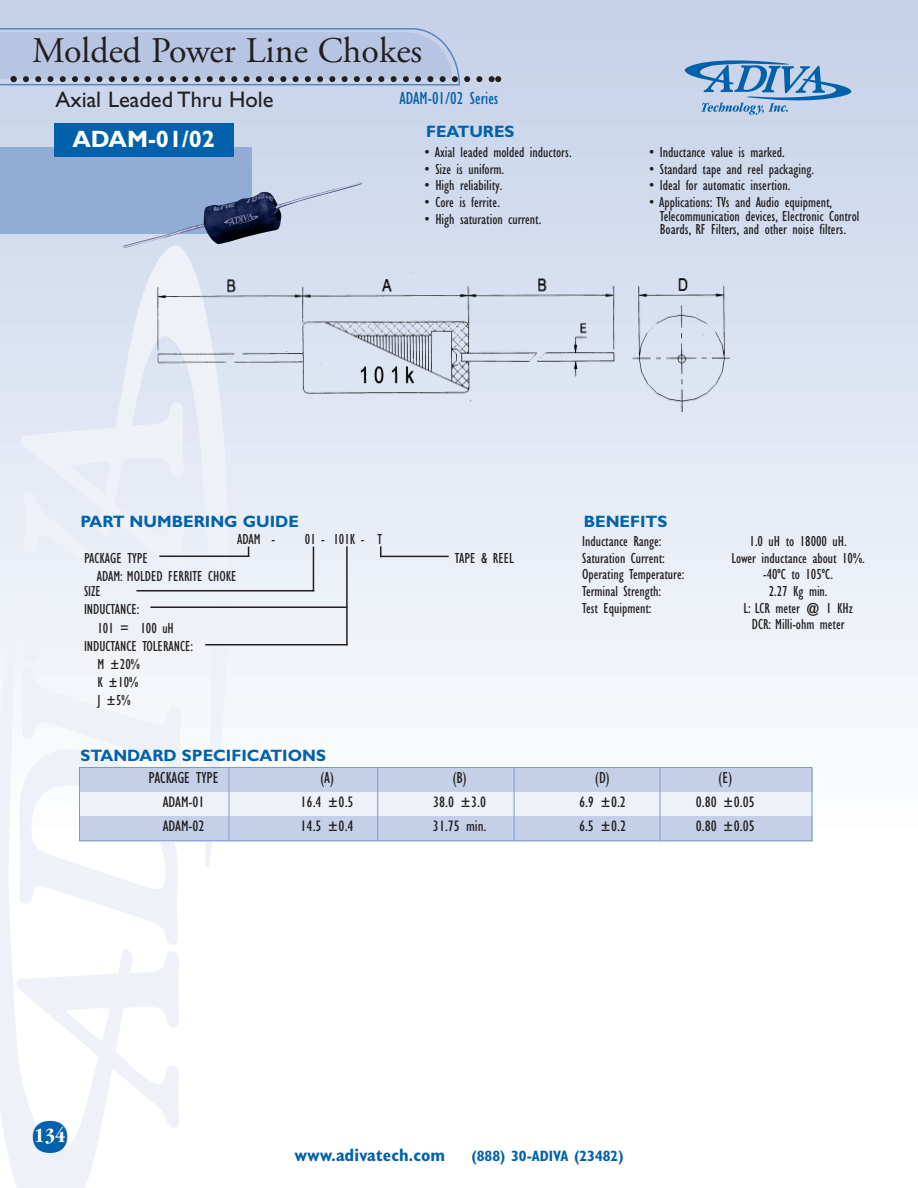
<style>
.page{position:relative;width:918px;height:1188px;background:#fff}
.page>*{position:absolute;margin:0;border:0;box-sizing:border-box;transform-origin:0 0}
.t1{font:700 46.5px "Arial";color:#0161aa}
.t2{font:36px "Adobe Garamond";color:#231f20}
.t3{font:700 23.7px "Gill Sans";color:#fff}
.t4{font:22.5px "Gill Sans";color:#231f20}
.t5{font:700 condensed 21px "Garamond";color:#fff}
.t6{font:700 condensed 18px "Gill Sans";color:#0161aa}
.t7{font:condensed 18px "Gill Sans";color:#0161aa}
.t8{font:700 16.5px "Gill Sans";color:#0161aa}
.t9{font:condensed 16.5px "Gill Sans";color:#231f20}
.t10{font:condensed 15.6px "Gill Sans";color:#231f20;scale:1.05 1}
.t11{font:condensed 15px/13.5px "Gill Sans";color:#231f20}
.t12{font:700 condensed 15px "Gill Sans";color:#0161aa}
</style>
<div class="page">
<svg style="left:244px;top:833px;width:569px;height:9px"></svg>
<div style="left:0;top:772px;width:918px;height:27px;background:#fbfcfd"></div>
<div style="left:0;top:755px;width:918px;height:27px;background:#fafbfd"></div>
<div style="left:0;top:738px;width:918px;height:28px;background:#f9fafc"></div>
<div style="left:0;top:722px;width:918px;height:27px;background:#f7f9fc"></div>
<div style="left:0;top:705px;width:918px;height:27px;background:#f5f7fb"></div>
<div style="left:0;top:688px;width:918px;height:27px;background:#f4f6fa"></div>
<div style="left:0;top:671px;width:918px;height:27px;background:#f3f6fa"></div>
<div style="left:0;top:655px;width:918px;height:27px;background:#f2f4fa"></div>
<div style="left:0;top:638px;width:918px;height:27px;background:#f1f3f9"></div>
<div style="left:0;top:621px;width:918px;height:27px;background:#eff3f9"></div>
<div style="left:0;top:604px;width:918px;height:27px;background:#eef2f8"></div>
<div style="left:0;top:587px;width:918px;height:27px;background:#edf1f8"></div>
<div style="left:0;top:571px;width:918px;height:27px;background:#ecf0f7"></div>
<div style="left:0;top:554px;width:918px;height:27px;background:#ebeff7"></div>
<div style="left:0;top:537px;width:918px;height:27px;background:#eaeff7"></div>
<div style="left:0;top:520px;width:918px;height:27px;background:#e9edf6"></div>
<div style="left:0;top:503px;width:918px;height:28px;background:#e8edf6"></div>
<div style="left:0;top:487px;width:918px;height:27px;background:#e7ecf6"></div>
<div style="left:0;top:470px;width:918px;height:27px;background:#e6ebf6"></div>
<div style="left:0;top:453px;width:918px;height:27px;background:#e5eaf5"></div>
<div style="left:0;top:436px;width:918px;height:27px;background:#e3e9f5"></div>
<div style="left:0;top:419px;width:918px;height:28px;background:#e2e7f3"></div>
<div style="left:0;top:403px;width:918px;height:27px;background:#e0e6f3"></div>
<div style="left:0;top:386px;width:918px;height:27px;background:#dfe5f2"></div>
<div style="left:0;top:369px;width:918px;height:27px;background:#dee5f2"></div>
<div style="left:0;top:352px;width:918px;height:27px;background:#dde4f2"></div>
<div style="left:0;top:336px;width:918px;height:27px;background:#dce3f2"></div>
<div style="left:0;top:319px;width:918px;height:27px;background:#dbe2f1"></div>
<div style="left:0;top:302px;width:918px;height:27px;background:#d9e1f1"></div>
<div style="left:0;top:285px;width:918px;height:27px;background:#d8e1f0"></div>
<div style="left:0;top:268px;width:918px;height:28px;background:#d7dff0"></div>
<div style="left:0;top:252px;width:918px;height:27px;background:#d6dff0"></div>
<div style="left:0;top:235px;width:918px;height:27px;background:#d5deef"></div>
<div style="left:0;top:218px;width:918px;height:27px;background:#d4ddef"></div>
<div style="left:0;top:201px;width:918px;height:27px;background:#d3dcee"></div>
<div style="left:0;top:184px;width:918px;height:28px;background:#d2dbee"></div>
<div style="left:0;top:168px;width:918px;height:27px;background:#d1dbee"></div>
<div style="left:0;top:151px;width:918px;height:27px;background:#d0daed"></div>
<div style="left:0;top:134px;width:918px;height:27px;background:#ced8ec"></div>
<div style="left:0;top:117px;width:918px;height:27px;background:#cdd8ec"></div>
<div style="left:0;top:100px;width:918px;height:28px;background:#ccd6eb"></div>
<div style="left:0;top:84px;width:918px;height:27px;background:#cbd5eb"></div>
<div style="left:0;top:67px;width:918px;height:27px;background:#cad5ea"></div>
<div style="left:0;top:50px;width:918px;height:27px;background:#c9d4ea"></div>
<div style="left:0;top:33px;width:918px;height:27px;background:#c8d3ea"></div>
<div style="left:0;top:17px;width:918px;height:27px;background:#c7d2e9"></div>
<div style="left:0;top:0;width:918px;height:27px;background:#c6d2e9"></div>
<svg style="left:22px;top:429px;width:156px;height:516px"></svg>
<svg style="left:97px;top:248px;width:147px;height:619px"></svg>
<svg style="left:0;top:619px;width:135px;height:569px;fill:#f1f3f9"></svg>
<svg style="left:17px;top:951px;width:162px;height:177px"></svg>
<svg style="left:685px;top:60px;width:166px;height:55px"></svg>
<div style="left:39px;top:1126px;width:24px;height:22px;background:#0161aa"></div>
<img style="left:130px;top:269px;width:630px;height:150px">
<svg style="left:0;top:28px;width:501px;height:58px"></svg>
<hr style="left:159px;top:556px;width:90px;height:1px;background:#231f20">
<hr style="left:136px;top:590px;width:178px;height:2px;background:#231f20">
<hr style="left:150px;top:606px;width:197px;height:2px;background:#231f20">
<hr style="left:205px;top:644px;width:143px;height:1px;background:#231f20">
<hr style="left:313px;top:547px;width:1px;height:44px;background:#231f20">
<hr style="left:346px;top:546px;width:2px;height:100px;background:#231f20">
<hr style="left:380px;top:556px;width:69px;height:1px;background:#231f20">
<div style="left:79px;top:767px;width:733px;height:74px;background:#eef2f8"></div>
<div style="left:79px;top:768px;width:733px;height:24px;background:#c5d0e8"></div>
<div style="left:79px;top:817px;width:733px;height:24px;background:#c5d0e8"></div>
<div style="left:79px;top:767px;width:733px;height:74px;border:1px solid #7b9acc"></div>
<hr style="left:229px;top:767px;width:1px;height:74px;background:#7b9acc">
<hr style="left:377px;top:767px;width:1px;height:74px;background:#7b9acc">
<hr style="left:514px;top:767px;width:1px;height:74px;background:#7b9acc">
<hr style="left:660px;top:767px;width:1px;height:74px;background:#7b9acc">
<div style="left:0;top:147px;width:252px;height:87px;background:#93acd6"></div>
<div style="left:54px;top:123px;width:179px;height:34px;background:#0161aa"></div>
<img style="left:122px;top:182px;width:241px;height:66px">
<h2 class="t2" style="left:32px;top:36px;width:392px">Molded Power Line Chokes</h2>
<h3 class="t4" style="left:56px;top:91px;width:220px">Axial Leaded Thru Hole</h3>
<p class="t7" style="left:400px;top:92px;width:100px">ADAM-01/02 Series</p>
<p class="t8" style="left:426px;top:125px;width:90px">FEATURES</p>
<p class="t11" style="left:425px;top:147px;width:149px">• Axial leaded molded inductors.</p>
<p class="t11" style="left:425px;top:164px;width:81px">• Size is uniform.</p>
<p class="t11" style="left:425px;top:180px;width:79px">• High reliability.</p>
<p class="t11" style="left:425px;top:197px;width:77px">• Core is ferrite.</p>
<p class="t11" style="left:425px;top:214px;width:118px">• High saturation current.</p>
<h3 class="t3" style="left:72px;top:131px;width:144px">ADAM-01/02</h3>
<p class="t11" style="left:649px;top:147px;width:137px">• Inductance value is marked.</p>
<p class="t11" style="left:649px;top:164px;width:166px">• Standard tape and reel packaging.</p>
<p class="t11" style="left:649px;top:180px;width:143px">• Ideal for automatic insertion.</p>
<p class="t11" style="left:660px;top:197px;width:201px;text-indent:-11px">• Applications: TVs and Audio equipment,<br>Telecommunication devices, Electronic Control<br>Boards, RF Filters, and other noise filters.</p>
<p class="t8" style="left:81px;top:516px;width:220px">PART NUMBERING GUIDE</p>
<p class="t8" style="left:584px;top:516px;width:85px">BENEFITS</p>
<p class="t11" style="left:582px;top:536px;width:81px">Inductance Range:</p>
<p class="t11" style="left:750px;top:536px;width:99px">1.0 uH to 18000 uH.</p>
<p class="t11" style="left:582px;top:552px;width:84px">Saturation Current:</p>
<p class="t11" style="left:732px;top:552px;width:135px">Lower inductance about 10%.</p>
<p class="t11" style="left:582px;top:569px;width:104px">Operating Temperature:</p>
<p class="t11" style="left:763px;top:569px;width:72px">-40ºC to 105ºC.</p>
<p class="t11" style="left:582px;top:586px;width:81px">Terminal Strength:</p>
<p class="t11" style="left:769px;top:586px;width:60px">2.27 Kg min.</p>
<p class="t11" style="left:582px;top:603px;width:71px">Test Equipment:</p>
<p class="t11" style="left:743px;top:601px;width:111px;line-height:16.8px;text-align:center">L: LCR meter @ 1 KHz<br>DCR: Milli-ohm meter</p>
<p class="t11" style="left:237px;top:534px;width:40px">ADAM -</p>
<p class="t11" style="left:305px;top:534px;width:79px">01 - 101K - T</p>
<p class="t11" style="left:97px;top:550px;width:141px;line-height:18.3px;text-indent:-13px">PACKAGE TYPE<br>ADAM: MOLDED FERRITE CHOKE</p>
<p class="t11" style="left:84px;top:586px;width:19px">SIZE</p>
<p class="t11" style="left:84px;top:604px;width:57px">INDUCTANCE:</p>
<p class="t11" style="left:98px;top:622px;width:78px">101 = 100 uH</p>
<p class="t11" style="left:84px;top:641px;width:111px">INDUCTANCE TOLERANCE:</p>
<p class="t11" style="left:98px;top:659px;width:44px">M ±20%</p>
<p class="t11" style="left:98px;top:677px;width:42px">K ±10%</p>
<p class="t11" style="left:98px;top:695px;width:35px">J ±5%</p>
<p class="t11" style="left:455px;top:553px;width:61px">TAPE &amp; REEL</p>
<p class="t8" style="left:81px;top:750px;width:247px">STANDARD SPECIFICATIONS</p>
<p class="t9" style="left:149px;top:772px;width:72px">PACKAGE TYPE</p>
<p class="t9" style="left:320px;top:772px;width:15px">(A)</p>
<p class="t9" style="left:453px;top:772px;width:15px">(B)</p>
<p class="t9" style="left:595px;top:772px;width:16px">(D)</p>
<p class="t9" style="left:719px;top:772px;width:15px">(E)</p>
<p class="t10" style="left:163px;top:797px;width:41px">ADAM-01</p>
<p class="t10" style="left:301px;top:797px;width:52px">16.4 ±0.5</p>
<p class="t10" style="left:433px;top:797px;width:52px">38.0 ±3.0</p>
<p class="t10" style="left:579px;top:797px;width:46px">6.9 ±0.2</p>
<p class="t10" style="left:696px;top:797px;width:58px">0.80 ±0.05</p>
<p class="t10" style="left:163px;top:821px;width:41px">ADAM-02</p>
<p class="t10" style="left:301px;top:821px;width:52px">14.5 ±0.4</p>
<p class="t10" style="left:433px;top:821px;width:52px">31.75 min.</p>
<p class="t10" style="left:579px;top:821px;width:46px">6.5 ±0.2</p>
<p class="t10" style="left:696px;top:821px;width:58px">0.80 ±0.05</p>
<h1 class="t1" style="left:34px;top:1155px;width:38px;rotate:-90deg">O</h1>
<h3 class="t5" style="left:34px;top:1127px;width:33px">134</h3>
<p class="t6" style="left:294px;top:1149px;width:152px">www.adivatech.com</p>
<p class="t12" style="left:471px;top:1151px;width:154px">(888) 30-ADIVA (23482)</p>
</div>
